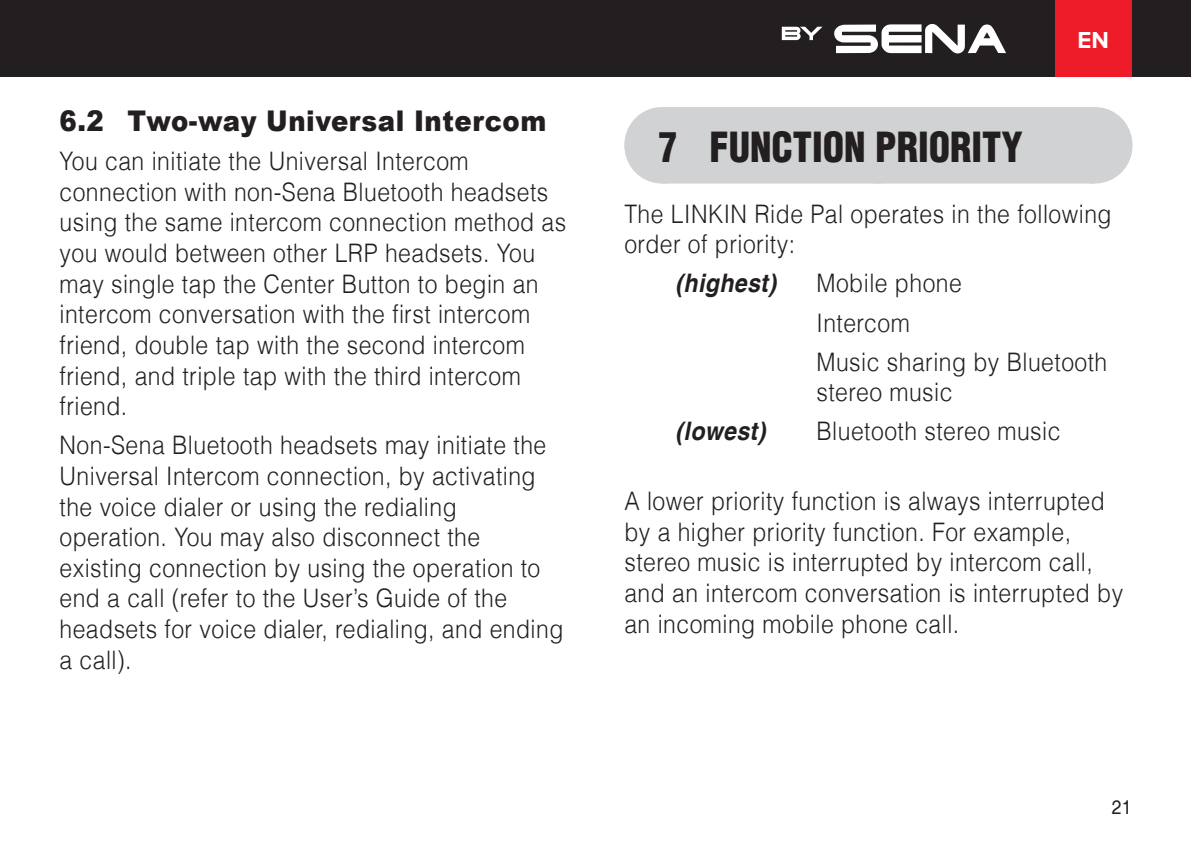
<style>
.page{position:relative;width:1191px;height:851px;background:#fff}
.page>*{position:absolute;margin:0;border:0;box-sizing:border-box;transform-origin:0 0}
.t1{font:900 condensed 40.5px "Helvetica";color:#231f20;scale:.95 1}
.t2{font:900 28.5px "Arial";letter-spacing:.02em;color:#231f20;scale:.91 1}
.t3{font:300 25.5px/30.6px "Helvetica LT";letter-spacing:.02em;color:#231f20;scale:.9 1}
.t4{font:italic 700 25.5px "Helvetica";letter-spacing:.02em;color:#231f20;scale:.9 1}
.t5{font:700 24px "Proxima Nova";color:#fff}
.t6{font:19.5px "Helvetica";color:#231f20;scale:.9 1}
</style>
<div class="page">
<div style="left:0;top:0;width:1191px;height:77px;background:#231f20"></div>
<div style="left:1054px;top:0;width:77px;height:77px;background:#ee1c28"></div>
<svg style="left:834px;top:24px;width:172px;height:29px"></svg>
<svg style="left:782px;top:27px;width:40px;height:13px"></svg>
<hr style="left:662px;top:108px;width:1px;height:75px;background:#d1d2d4">
<hr style="left:1094px;top:108px;width:1px;height:75px;background:#d1d2d4">
<div style="left:662px;top:107px;width:432px;height:75px;background:#d1d2d4"></div>
<svg style="left:878px;top:182px;width:108px;height:1px"></svg>
<hr style="left:1094px;top:107px;width:1px;height:75px;background:#d1d2d4">
<p class="t2" style="left:60px;top:100px;width:536px">6.2 Two-way Universal Intercom</p>
<p class="t3" style="left:60px;top:145px;width:564px">You can initiate the Universal Intercom connection with non-Sena Bluetooth headsets using the same intercom connection method as you would between other LRP headsets. You may single tap the Center Button to begin an intercom conversation with the first intercom friend, double tap with the second intercom friend, and triple tap with the third intercom friend.</p>
<p class="t3" style="left:60px;top:429px;width:561px">Non-Sena Bluetooth headsets may initiate the Universal Intercom connection, by activating the voice dialer or using the redialing operation. You may also disconnect the existing connection by using the operation to end a call (refer to the User’s Guide of the headsets for voice dialer, redialing, and ending a call).</p>
<h1 class="t1" style="left:658px;top:121px;width:385px">7 FUNCTION PRIORITY</h1>
<p class="t5" style="left:1077px;top:26px;width:33px">EN</p>
<p class="t3" style="left:624px;top:198px;width:543px">The LINKIN Ride Pal operates in the following order of priority:</p>
<p class="t4" style="left:675px;top:268px;width:113px">(highest)</p>
<p class="t3" style="left:816px;top:263px;width:325px;line-height:39px">Mobile phone<br>Intercom<br>Music sharing by Bluetooth</p>
<p class="t3" style="left:816px;top:376px;width:153px">stereo music</p>
<p class="t4" style="left:675px;top:416px;width:101px">(lowest)</p>
<p class="t3" style="left:816px;top:416px;width:273px">Bluetooth stereo music</p>
<p class="t3" style="left:624px;top:485px;width:555px">A lower priority function is always interrupted by a higher priority function. For example, stereo music is interrupted by intercom call, and an intercom conversation is interrupted by an incoming mobile phone call.</p>
<p class="t6" style="left:1112px;top:795px;width:23px">21</p>
</div>
